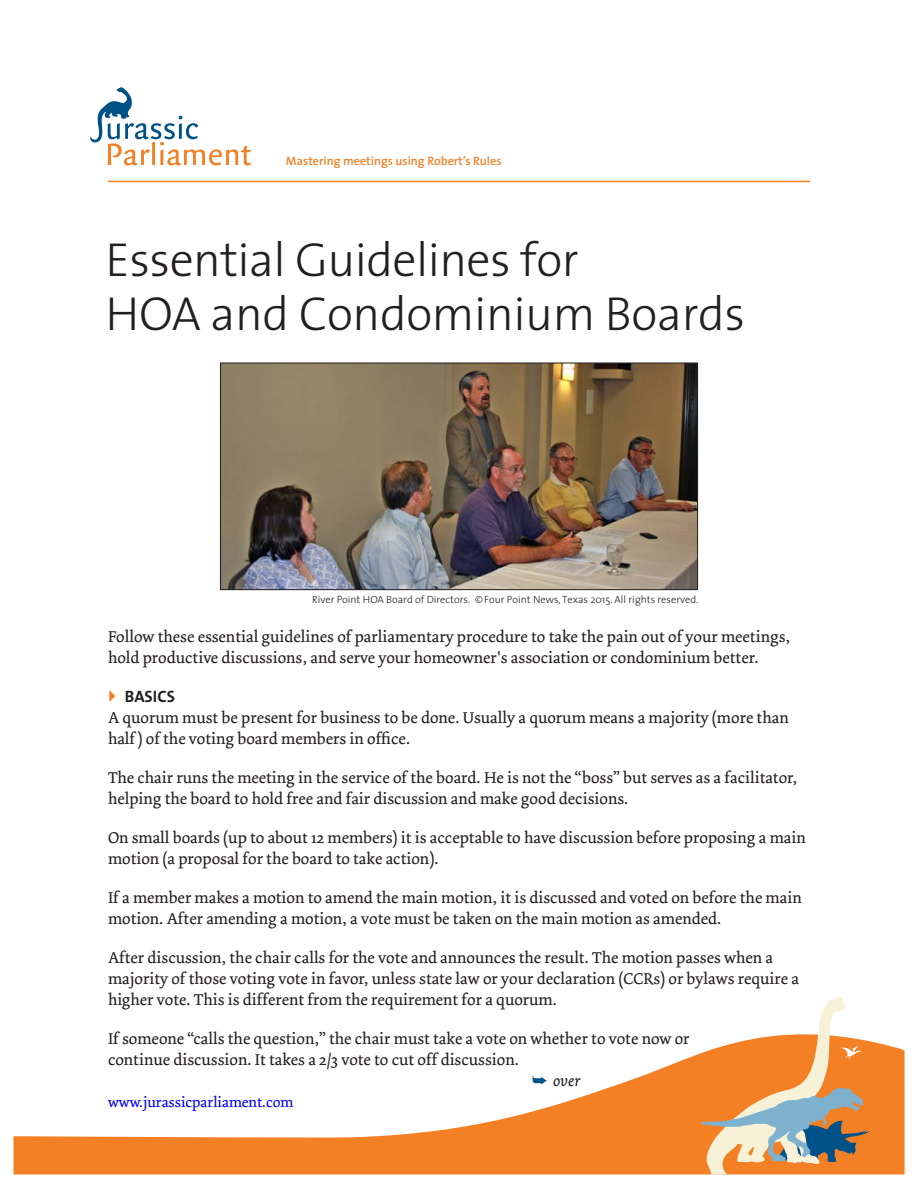
<style>
.page{position:relative;width:918px;height:1188px;background:#fff}
.page>*{position:absolute;margin:0;border:0;box-sizing:border-box;transform-origin:0 0}
.t1{font:300 48px/54px "The Sans";letter-spacing:-.01em;color:#231f20}
.t2{font:16.5px/21px "Dolly";color:#231f20}
.t3{font:700 16.5px "The Sans";color:#231f20}
.t4{font:italic 16.5px "Dolly";color:#231f20}
.t5{font:15px "Dolly";color:#00f}
.t6{font:600 12.15px "The Sans";color:#f48026}
.t7{font:300 10.5px "The Sans";color:#231f20}
.s1{color:#005187}
</style>
<div class="page">
<hr style="left:108px;top:181px;width:702px;height:1px;background:#f48026">
<svg style="left:14px;top:1041px;width:891px;height:133px"></svg>
<svg style="left:701px;top:996px;width:169px;height:179px"></svg>
<svg style="left:90px;top:87px;width:161px;height:78px"></svg>
<img style="left:222px;top:365px;width:474px;height:223px">
<div style="left:220px;top:363px;width:478px;height:227px;border:1px solid #231f20"></div>
<p class="t6" style="left:286px;top:151px;width:217px">Mastering meetings using Robert’s Rules</p>
<h1 class="t1" style="left:106px;top:231px;width:641px">Essential Guidelines for<br>HOA and Condominium Boards</h1>
<p class="t7" style="left:312px;top:591px;width:388px">River Point HOA Board of Directors. ©Four Point News, Texas 2015. All rights reserved.</p>
<p class="t2" style="left:108px;top:626px;width:684px">Follow these essential guidelines of parliamentary procedure to take the pain out of your meetings, hold productive discussions, and serve your homeowner's association or condominium better.</p>
<p class="t3" style="left:125px;top:683px;width:52px">BASICS</p>
<p class="t2" style="left:108px;top:707px;width:682px">A quorum must be present for business to be done. Usually a quorum means a majority (more than half ) of the voting board members in office.</p>
<p class="t2" style="left:108px;top:767px;width:691px">The chair runs the meeting in the service of the board. He is not the “boss” but serves as a facilitator, helping the board to hold free and fair discussion and make good decisions.</p>
<p class="t2" style="left:108px;top:827px;width:699px">On small boards (up to about 12 members) it is acceptable to have discussion before proposing a main motion (a proposal for the board to take action).</p>
<p class="t2" style="left:108px;top:887px;width:695px">If a member makes a motion to amend the main motion, it is discussed and voted on before the main motion. After amending a motion, a vote must be taken on the main motion as amended.</p>
<p class="t2" style="left:108px;top:947px;width:693px">After discussion, the chair calls for the vote and announces the result. The motion passes when a majority of those voting vote in favor, unless state law or your declaration (CCRs) or bylaws require a higher vote. This is different from the requirement for a quorum.</p>
<p class="t2" style="left:108px;top:1028px;width:583px">If someone “calls the question,” the chair must take a vote on whether to vote now or</p>
<p class="t2" style="left:108px;top:1049px;width:412px">continue discussion. It takes a 2/3 vote to cut off discussion.</p>
<p class="t4" style="left:532px;top:1071px;width:50px"><span class="s1">➥</span> over</p>
<p class="t5" style="left:108px;top:1093px;width:187px">www.jurassicparliament.com</p>
</div>
